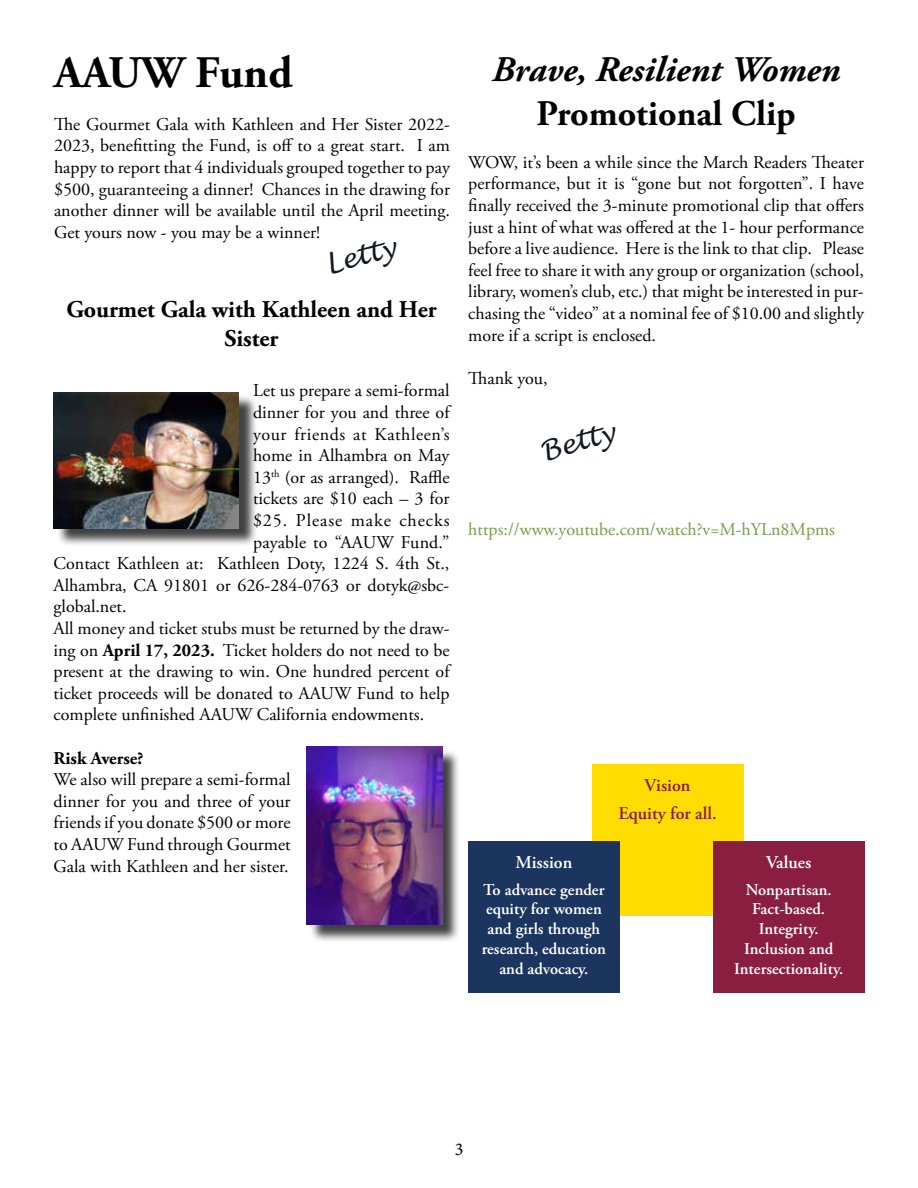
<style>
.page{position:relative;width:918px;height:1188px;background:#fff}
.page>*{position:absolute;margin:0;border:0;box-sizing:border-box;transform-origin:0 0}
.t1{font:700 45px "Adobe Garamond Pro";color:#000}
.t2{font:italic 700 36px "Adobe Garamond Pro";color:#000}
.t3{font:700 36px "Adobe Garamond Pro";color:#000}
.t4{font:italic 27px "Lucida Handwriting";color:#101820}
.t5{font:700 24px/28.8px "Adobe Garamond Pro";color:#000;text-align:center}
.t6{font:18px/21.6px "Adobe Garamond Pro";color:#000;text-align:justify}
.t7{font:18px "Adobe Garamond Pro";color:#789c4a}
.t8{font:18px "Adobe Garamond Pro";letter-spacing:.035em;color:#000}
.t9{font:18px "Adobe Garamond Pro";letter-spacing:.05em;color:#000}
.t10{font:600 18px/28.3px "Adobe Garamond Pro";color:#8a1e41;text-align:center}
.t11{font:600 18px "Adobe Garamond Pro";color:#fff}
.t12{font:700 18px "Adobe Garamond Pro";color:#000}
.t13{font:18px "Minion Pro";color:#000}
.t14{font:600 16.5px/19.8px "Adobe Garamond Pro";color:#fff;text-align:center}
.s1{font-weight:700}
</style>
<div class="page">
<div style="left:56px;top:395px;width:201px;height:152px;background:#000;opacity:.75"></div>
<img style="left:54px;top:393px;width:185px;height:135px">
<div style="left:309px;top:749px;width:152px;height:194px;background:#000;opacity:.75"></div>
<img style="left:307px;top:747px;width:135px;height:177px">
<div style="left:592px;top:764px;width:151px;height:151px;background:#fd0"></div>
<div style="left:468px;top:841px;width:152px;height:152px;background:#1c355e"></div>
<div style="left:713px;top:841px;width:151px;height:152px;background:#8a1e41"></div>
<h1 class="t1" style="left:54px;top:46px;width:240px">AAUW Fund</h1>
<p class="t6" style="left:54px;top:114px;width:398px">The Gourmet Gala with Kathleen and Her Sister 2022- 2023, benefitting the Fund, is off to a great start. I am happy to report that 4 individuals grouped together to pay $500, guaranteeing a dinner! Chances in the drawing for another dinner will be available until the April meeting.<br>Get yours now - you may be a winner!</p>
<h3 class="t4" style="left:321px;top:250px;width:73px;rotate:-15deg">Letty</h3>
<h3 class="t5" style="left:66px;top:296px;width:372px">Gourmet Gala with Kathleen and Her<br>Sister</h3>
<p class="t6" style="left:253px;top:380px;width:198px">Let us prepare a semi-formal</p>
<p class="t6" style="left:253px;top:402px;width:198px">dinner for you and three of</p>
<p class="t8" style="left:253px;top:423px;width:198px">your friends at Kathleen’s</p>
<p class="t6" style="left:253px;top:445px;width:198px">home in Alhambra on May</p>
<p class="t6" style="left:253px;top:467px;width:198px">13<sup>th</sup> (or as arranged). Raffle</p>
<p class="t6" style="left:253px;top:488px;width:198px">tickets are $10 each – 3 for</p>
<p class="t9" style="left:253px;top:509px;width:198px">$25. Please make checks</p>
<p class="t6" style="left:253px;top:532px;width:198px">payable to “AAUW Fund.”</p>
<p class="t6" style="left:54px;top:553px;width:397px">Contact Kathleen at: Kathleen Doty, 1224 S. 4th St.,</p>
<p class="t6" style="left:54px;top:575px;width:397px">Alhambra, CA 91801 or 626-284-0763 or dotyk@sbc-</p>
<p class="t6" style="left:54px;top:596px;width:75px">global.net.</p>
<p class="t6" style="left:54px;top:618px;width:397px">All money and ticket stubs must be returned by the draw-</p>
<p class="t6" style="left:54px;top:640px;width:398px">ing on <span class="s1">April 17, 2023.</span> Ticket holders do not need to be</p>
<p class="t6" style="left:54px;top:661px;width:397px">present at the drawing to win. One hundred percent of</p>
<p class="t6" style="left:54px;top:683px;width:398px">ticket proceeds will be donated to AAUW Fund to help</p>
<p class="t6" style="left:54px;top:704px;width:372px">complete unfinished AAUW California endowments.</p>
<p class="t12" style="left:54px;top:747px;width:91px">Risk Averse?</p>
<p class="t6" style="left:54px;top:769px;width:239px">We also will prepare a semi-formal dinner for you and three of your friends if you donate $500 or more to AAUW Fund through Gourmet Gala with Kathleen and her sister.</p>
<h2 class="t2" style="left:492px;top:49px;width:350px">Brave, Resilient Women</h2>
<h2 class="t3" style="left:536px;top:92px;width:261px">Promotional Clip</h2>
<p class="t6" style="left:468px;top:152px;width:397px">WOW, it’s been a while since the March Readers Theater performance, but it is “gone but not forgotten”. I have finally received the 3-minute promotional clip that offers just a hint of what was offered at the 1- hour performance before a live audience. Here is the link to that clip. Please feel free to share it with any group or organization (school, library, women’s club, etc.) that might be interested in pur&shy;chasing the “video” at a nominal fee of $10.00 and slightly more if a script is enclosed.</p>
<p class="t6" style="left:468px;top:368px;width:81px">Thank you,</p>
<h3 class="t4" style="left:537px;top:436px;width:77px;rotate:-15deg">Betty</h3>
<p class="t7" style="left:468px;top:518px;width:368px">https://www.youtube.com/watch?v=M-hYLn8Mpms</p>
<p class="t10" style="left:618px;top:771px;width:100px">Vision<br>Equity for all.</p>
<p class="t11" style="left:515px;top:852px;width:58px">Mission</p>
<p class="t14" style="left:482px;top:880px;width:126px">To advance gender equity for women and girls through research, education and advocacy.</p>
<p class="t11" style="left:766px;top:852px;width:47px">Values</p>
<p class="t14" style="left:734px;top:880px;width:111px">Nonpartisan.<br>Fact-based.<br>Integrity.<br>Inclusion and<br>Intersectionality.</p>
<p class="t13" style="left:455px;top:1137px;width:10px">3</p>
</div>
